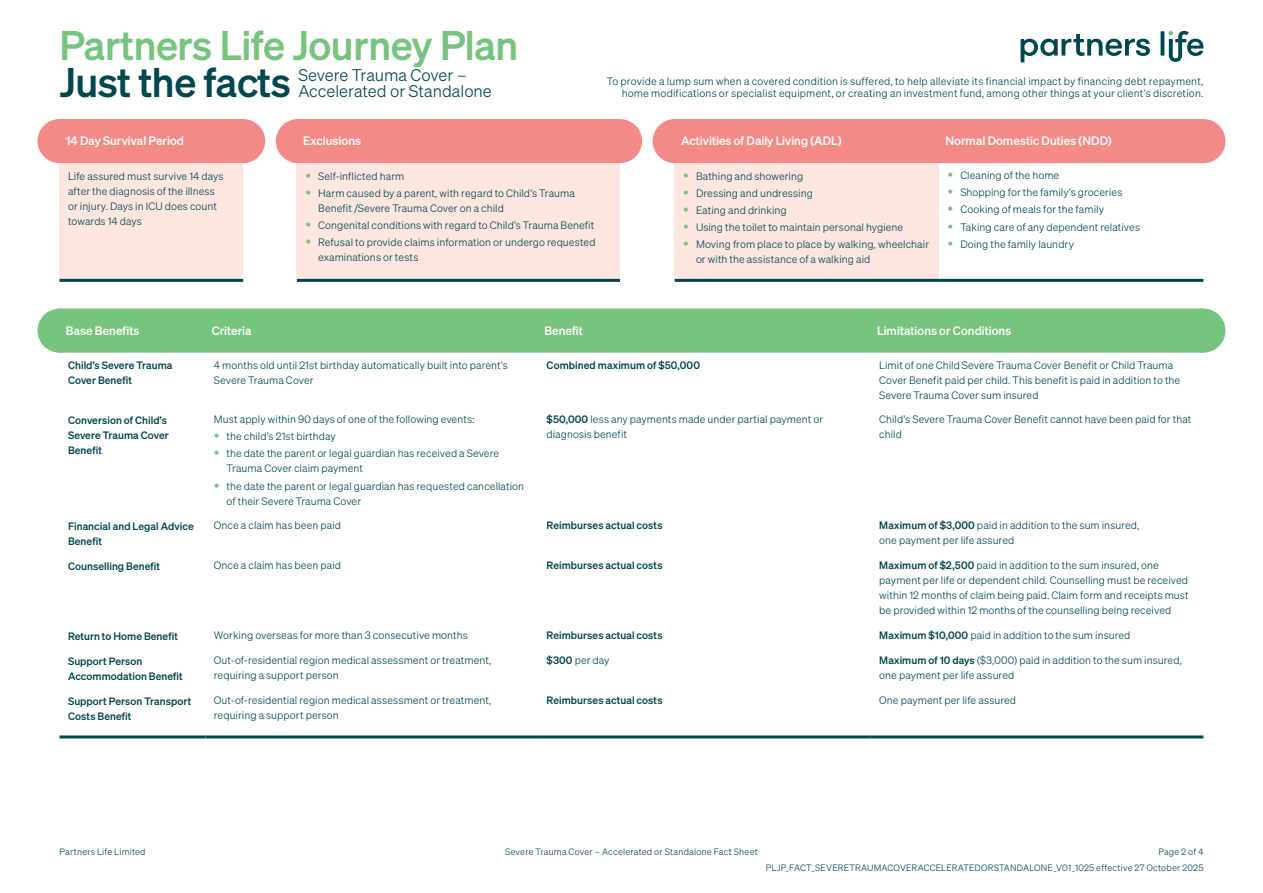
<style>
.page{position:relative;width:1263px;height:893px;background:#fff}
.page>*{position:absolute;margin:0;border:0;box-sizing:border-box;transform-origin:0 0}
.t1{font:40.5px "Sohne Kraftig";letter-spacing:-.01em;color:#76c47d}
.t2{font:40.5px "Sohne Kraftig";letter-spacing:-.01em;color:#00474f}
.t3{font:16.5px/15.8px "Sohne Leicht";color:#00474f}
.Table_Heading{font:12px "Sohne Kraftig";letter-spacing:.005em;color:#fff}
.Table_Body{font:10.5px/15px "Sohne Leicht";letter-spacing:.005em;color:#00474f}
.Table_Body-2{font:10.5px/15px "Sohne Kraftig";letter-spacing:.005em;color:#00474f}
.Table_Body_pre_bullet{font:10.5px "Sohne Leicht";letter-spacing:.005em;color:#00474f}
.t4{font:9px/15.5px "Sohne Leicht";letter-spacing:.02em;color:#00474f;text-align:right}
.s1{font-size:15px;color:#76c47d}
.s2{font-family:"Sohne Kraftig"}
</style>
<div class="page">
<svg style="left:1020px;top:31px;width:183px;height:31px"></svg>
<div style="left:1181px;top:309px;width:44px;height:44px;background:#76c47d;border-radius:50%"></div>
<div style="left:221px;top:119px;width:44px;height:44px;background:#f38a87;border-radius:50%"></div>
<div style="left:37px;top:119px;width:45px;height:44px;background:#f38a87;border-radius:50%"></div>
<div style="left:60px;top:119px;width:183px;height:44px;background:#f38a87"></div>
<div style="left:60px;top:163px;width:183px;height:117px;background:#fde5e0"></div>
<hr style="left:60px;top:279px;width:183px;height:3px;background:#00474f">
<div style="left:598px;top:119px;width:44px;height:44px;background:#f38a87;border-radius:50%"></div>
<div style="left:276px;top:119px;width:44px;height:44px;background:#f38a87;border-radius:50%"></div>
<div style="left:297px;top:119px;width:323px;height:44px;background:#f38a87"></div>
<div style="left:297px;top:163px;width:323px;height:117px;background:#fde5e0"></div>
<hr style="left:297px;top:279px;width:323px;height:3px;background:#00474f">
<div style="left:1181px;top:119px;width:44px;height:44px;background:#f38a87;border-radius:50%"></div>
<div style="left:653px;top:119px;width:44px;height:44px;background:#f38a87;border-radius:50%"></div>
<div style="left:680px;top:119px;width:518px;height:44px;background:#f38a87"></div>
<div style="left:675px;top:163px;width:264px;height:117px;background:#fde5e0"></div>
<hr style="left:675px;top:279px;width:264px;height:3px;background:#00474f">
<hr style="left:939px;top:279px;width:264px;height:3px;background:#00474f">
<div style="left:37px;top:309px;width:45px;height:44px;background:#76c47d;border-radius:50%"></div>
<div style="left:60px;top:309px;width:1143px;height:44px;background:#76c47d"></div>
<hr style="left:60px;top:735px;width:145px;height:3px;background:#00474f">
<hr style="left:205px;top:735px;width:333px;height:3px;background:#00474f">
<hr style="left:538px;top:735px;width:333px;height:3px;background:#00474f">
<hr style="left:871px;top:735px;width:332px;height:3px;background:#00474f">
<h1 class="t1" style="left:60px;top:20px;width:460px">Partners Life Journey Plan</h1>
<h1 class="t2" style="left:60px;top:58px;width:233px">Just the facts</h1>
<h2 class="t3" style="left:298px;top:67px;width:195px">Severe Trauma Cover –<br>Accelerated or Standalone</h2>
<p class="Table_Body" style="left:607px;top:75px;width:598px;line-height:12px;text-align:right">To provide a lump sum when a covered condition is suffered, to help alleviate its financial impact by financing debt repayment, home modifications or specialist equipment, or creating an investment fund, among other things at your client’s discretion.</p>
<p class="Table_Heading" style="left:66px;top:134px;width:120px">14 Day Survival Period</p>
<p class="Table_Body" style="left:68px;top:168px;width:157px">Life assured must survive 14 days after the diagnosis of the illness or injury. Days in ICU does count towards 14 days</p>
<p class="Table_Heading" style="left:303px;top:134px;width:59px">Exclusions</p>
<p class="Table_Body" style="left:305px;top:168px;width:100px"><span class="s1">•</span> Self-inflicted harm</p>
<p class="Table_Body" style="left:318px;top:186px;width:258px;text-indent:-13px"><span class="s1">•</span> Harm caused by a parent, with regard to Child’s Trauma<br>Benefit /Severe Trauma Cover on a child</p>
<p class="Table_Body" style="left:305px;top:218px;width:290px"><span class="s1">•</span> Congenital conditions with regard to Child’s Trauma Benefit</p>
<p class="Table_Body" style="left:318px;top:235px;width:279px;text-indent:-13px"><span class="s1">•</span> Refusal to provide claims information or undergo requested examinations or tests</p>
<p class="Table_Heading" style="left:681px;top:134px;width:162px">Activities of Daily Living (ADL)</p>
<p class="Table_Heading" style="left:945px;top:134px;width:168px">Normal Domestic Duties (NDD)</p>
<p class="Table_Body" style="left:683px;top:168px;width:122px"><span class="s1">•</span> Bathing and showering</p>
<p class="Table_Body" style="left:683px;top:186px;width:131px"><span class="s1">•</span> Dressing and undressing</p>
<p class="Table_Body" style="left:683px;top:203px;width:105px"><span class="s1">•</span> Eating and drinking</p>
<p class="Table_Body" style="left:683px;top:220px;width:222px"><span class="s1">•</span> Using the toilet to maintain personal hygiene</p>
<p class="Table_Body" style="left:696px;top:237px;width:235px;text-indent:-13px"><span class="s1">•</span> Moving from place to place by walking, wheelchair or with the assistance of a walking aid</p>
<p class="Table_Body" style="left:947px;top:168px;width:113px"><span class="s1">•</span> Cleaning of the home</p>
<p class="Table_Body" style="left:947px;top:185px;width:176px"><span class="s1">•</span> Shopping for the family’s groceries</p>
<p class="Table_Body" style="left:947px;top:202px;width:158px"><span class="s1">•</span> Cooking of meals for the family</p>
<p class="Table_Body" style="left:947px;top:219px;width:194px"><span class="s1">•</span> Taking care of any dependent relatives</p>
<p class="Table_Body" style="left:947px;top:236px;width:128px"><span class="s1">•</span> Doing the family laundry</p>
<p class="Table_Heading" style="left:66px;top:323px;width:75px">Base Benefits</p>
<p class="Table_Heading" style="left:212px;top:323px;width:41px">Criteria</p>
<p class="Table_Heading" style="left:544px;top:323px;width:40px">Benefit</p>
<p class="Table_Heading" style="left:877px;top:323px;width:136px">Limitations or Conditions</p>
<p class="Table_Body-2" style="left:68px;top:358px;width:106px">Child’s Severe Trauma<br>Cover Benefit</p>
<p class="Table_Body" style="left:214px;top:357px;width:296px">4 months old until 21st birthday automatically built into parent’s<br>Severe Trauma Cover</p>
<p class="Table_Body-2" style="left:547px;top:357px;width:155px">Combined maximum of $50,000</p>
<p class="Table_Body" style="left:879px;top:357px;width:302px">Limit of one Child Severe Trauma Cover Benefit or Child Trauma<br>Cover Benefit paid per child. This benefit is paid in addition to the<br>Severe Trauma Cover sum insured</p>
<p class="Table_Body-2" style="left:68px;top:412px;width:102px">Conversion of Child’s<br>Severe Trauma Cover<br>Benefit</p>
<p class="Table_Body_pre_bullet" style="left:214px;top:413px;width:262px">Must apply within 90 days of one of the following events:</p>
<p class="Table_Body" style="left:547px;top:412px;width:278px"><span class="s2">$50,000</span> less any payments made under partial payment or diagnosis benefit</p>
<p class="Table_Body" style="left:879px;top:412px;width:314px">Child’s Severe Trauma Cover Benefit cannot have been paid for that child</p>
<p class="Table_Body" style="left:214px;top:429px;width:123px"><span class="s1">•</span> the child’s 21st birthday</p>
<p class="Table_Body" style="left:227px;top:446px;width:274px;text-indent:-13px"><span class="s1">•</span> the date the parent or legal guardian has received a Severe<br>Trauma Cover claim payment</p>
<p class="Table_Body" style="left:227px;top:478px;width:299px;text-indent:-13px"><span class="s1">•</span> the date the parent or legal guardian has requested cancellation of their Severe Trauma Cover</p>
<p class="Table_Body-2" style="left:68px;top:518px;width:127px">Financial and Legal Advice<br>Benefit</p>
<p class="Table_Body" style="left:214px;top:518px;width:129px">Once a claim has been paid</p>
<p class="Table_Body-2" style="left:547px;top:518px;width:117px">Reimburses actual costs</p>
<p class="Table_Body" style="left:879px;top:518px;width:262px"><span class="s2">Maximum of $3,000</span> paid in addition to the sum insured, one payment per life assured</p>
<p class="Table_Body-2" style="left:68px;top:558px;width:94px">Counselling Benefit</p>
<p class="Table_Body" style="left:214px;top:558px;width:129px">Once a claim has been paid</p>
<p class="Table_Body-2" style="left:547px;top:558px;width:117px">Reimburses actual costs</p>
<p class="Table_Body" style="left:879px;top:558px;width:311px"><span class="s2">Maximum of $2,500</span> paid in addition to the sum insured, one payment per life or dependent child. Counselling must be received within 12 months of claim being paid. Claim form and receipts must be provided within 12 months of the counselling being received</p>
<p class="Table_Body-2" style="left:68px;top:628px;width:111px">Return to Home Benefit</p>
<p class="Table_Body" style="left:214px;top:627px;width:255px">Working overseas for more than 3 consecutive months</p>
<p class="Table_Body-2" style="left:547px;top:627px;width:117px">Reimburses actual costs</p>
<p class="Table_Body" style="left:879px;top:627px;width:253px"><span class="s2">Maximum $10,000</span> paid in addition to the sum insured</p>
<p class="Table_Body-2" style="left:68px;top:653px;width:116px">Support Person<br>Accommodation Benefit</p>
<p class="Table_Body" style="left:214px;top:653px;width:279px">Out-of-residential region medical assessment or treatment, requiring a support person</p>
<p class="Table_Body" style="left:547px;top:653px;width:65px"><span class="s2">$300</span> per day</p>
<p class="Table_Body" style="left:879px;top:653px;width:304px"><span class="s2">Maximum of 10 days</span> ($3,000) paid in addition to the sum insured, one payment per life assured</p>
<p class="Table_Body-2" style="left:68px;top:693px;width:125px">Support Person Transport<br>Costs Benefit</p>
<p class="Table_Body" style="left:214px;top:693px;width:279px">Out-of-residential region medical assessment or treatment, requiring a support person</p>
<p class="Table_Body-2" style="left:547px;top:693px;width:117px">Reimburses actual costs</p>
<p class="Table_Body" style="left:879px;top:693px;width:138px">One payment per life assured</p>
<p class="t4" style="left:60px;top:844px;width:88px">Partners Life Limited</p>
<p class="t4" style="left:766px;top:844px;width:439px">Page 2 of 4<br>PLJP_FACT_SEVERETRAUMACOVERACCELERATEDORSTANDALONE_V01_1025 effective 27 October 2025</p>
<p class="t4" style="left:505px;top:844px;width:254px">Severe Trauma Cover – Accelerated or Standalone Fact Sheet</p>
</div>
